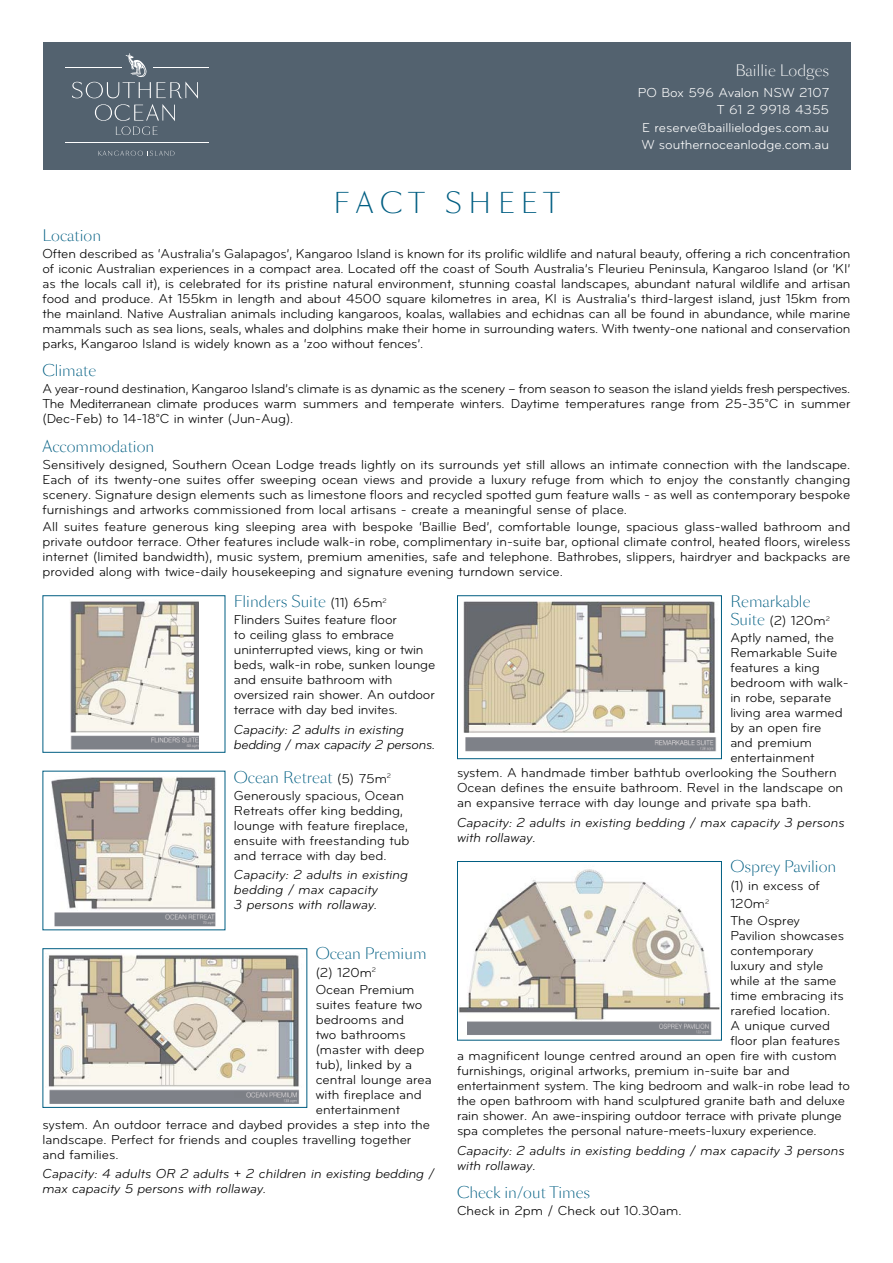
<style>
.page{position:relative;width:893px;height:1263px;background:#fff}
.page>*{position:absolute;margin:0;border:0;box-sizing:border-box;transform-origin:0 0}
.t1{font:300 27px "Sang Bleu BP Sans";letter-spacing:.25em;color:#005e82}
.t2{font:300 15px "Sang Bleu BP Sans";color:#005e82}
.t3{font:300 15px "Sang Bleu BP Sans";color:#fff}
.t4{font:13.5px/15px "Bryant";color:#000}
.t5{font:italic 13.5px/15px "Bryant Pro";color:#000}
.t6{font:13.5px/17.2px "Bryant";color:#fff;text-align:right}
.t7{font:italic 13.5px/15px "Bryant Pro";letter-spacing:-.025em;color:#000}
.s1{font-family:"Bryant";font-weight:400;font-size:13.5px;color:#000}
.s2{font-family:"Sang Bleu BP Sans";font-weight:300;font-size:15px;color:#005e82}
</style>
<div class="page">
<img style="left:51px;top:777px;width:165px;height:133px">
<img style="left:54px;top:912px;width:162px;height:15px">
<img style="left:459px;top:869px;width:261px;height:166px">
<div style="left:457px;top:861px;width:265px;height:179px;border:1px solid #005e82"></div>
<img style="left:468px;top:1021px;width:243px;height:14px">
<div style="left:43px;top:948px;width:264px;height:160px;background:linear-gradient(to right,#fff,#fff);border:1px solid #005e82"></div>
<img style="left:46px;top:954px;width:259px;height:133px">
<img style="left:46px;top:1090px;width:259px;height:13px">
<div style="left:457px;top:595px;width:265px;height:164px;background:#fff;border:1px solid #005e82"></div>
<img style="left:463px;top:602px;width:252px;height:131px">
<svg style="left:465px;top:737px;width:252px;height:15px;background:#8a8c93"></svg>
<div style="left:43px;top:595px;width:182px;height:158px;background:#fff;border:1px solid #005e82"></div>
<img style="left:70px;top:600px;width:129px;height:133px">
<svg style="left:70px;top:735px;width:129px;height:15px;background:#8e9096"></svg>
<div style="left:43px;top:43px;width:807px;height:127px;background:#53626f"></div>
<hr style="left:153px;top:68px;width:55px;height:1px;background:#fff">
<hr style="left:65px;top:68px;width:56px;height:1px;background:#fff">
<svg style="left:98px;top:151px;width:76px;height:5px"></svg>
<hr style="left:65px;top:143px;width:143px;height:1px;background:#fff">
<svg style="left:72px;top:53px;width:126px;height:82px"></svg>
<h1 class="t1" style="left:334px;top:183px;width:227px">FACT SHEET</h1>
<p class="t3" style="left:735px;top:59px;width:95px">Baillie Lodges</p>
<p class="t6" style="left:638px;top:84px;width:193px">PO Box 596 Avalon NSW 2107<br>T 61 2 9918 4355<br>E reserve@baillielodges.com.au<br>W southernoceanlodge.com.au</p>
<p class="t2" style="left:43px;top:225px;width:60px">Location</p>
<p class="t4" style="left:43px;top:246px;width:809px;text-align:justify">Often described as ‘Australia’s Galapagos’, Kangaroo Island is known for its prolific wildlife and natural beauty, offering a rich concentration of iconic Australian experiences in a compact area. Located off the coast of South Australia’s Fleurieu Peninsula, Kangaroo Island (or ‘KI’ as the locals call it), is celebrated for its pristine natural environment, stunning coastal landscapes, abundant natural wildlife and artisan food and produce. At 155km in length and about 4500 square kilometres in area, KI is Australia’s third-largest island, just 15km from the mainland. Native Australian animals including kangaroos, koalas, wallabies and echidnas can all be found in abundance, while marine mammals such as sea lions, seals, whales and dolphins make their home in surrounding waters. With twenty-one national and conservation parks, Kangaroo Island is widely known as a ‘zoo without fences’.</p>
<p class="t2" style="left:43px;top:360px;width:55px">Climate</p>
<p class="t4" style="left:43px;top:381px;width:809px;text-align:justify">A year-round destination, Kangaroo Island’s climate is as dynamic as the scenery – from season to season the island yields fresh perspectives.<br>The Mediterranean climate produces warm summers and temperate winters. Daytime temperatures range from 25-35°C in summer (Dec-Feb) to 14-18°C in winter (Jun-Aug).</p>
<p class="t2" style="left:43px;top:435px;width:113px">Accommodation</p>
<p class="t4" style="left:43px;top:457px;width:809px;text-align:justify">Sensitively designed, Southern Ocean Lodge treads lightly on its surrounds yet still allows an intimate connection with the landscape.<br>Each of its twenty-one suites offer sweeping ocean views and provide a luxury refuge from which to enjoy the constantly changing scenery. Signature design elements such as limestone floors and recycled spotted gum feature walls - as well as contemporary bespoke furnishings and artworks commissioned from local artisans - create a meaningful sense of place.</p>
<p class="t4" style="left:43px;top:519px;width:809px;text-align:justify">All suites feature generous king sleeping area with bespoke ‘Baillie Bed’, comfortable lounge, spacious glass-walled bathroom and private outdoor terrace. Other features include walk-in robe, complimentary in-suite bar, optional climate control, heated floors, wireless internet (limited bandwidth), music system, premium amenities, safe and telephone. Bathrobes, slippers, hairdryer and backpacks are provided along with twice-daily housekeeping and signature evening turndown service.</p>
<p class="t2" style="left:234px;top:591px;width:154px">Flinders Suite <span class="s1">(11) 65m</span><sup>2</sup></p>
<p class="t4" style="left:234px;top:612px;width:203px">Flinders Suites feature floor<br>to ceiling glass to embrace uninterrupted views, king or twin beds, walk-in robe, sunken lounge and ensuite bathroom with oversized rain shower. An outdoor terrace with day bed invites.</p>
<p class="t7" style="left:234px;top:722px;width:203px">Capacity: 2 adults in existing bedding / max capacity 2 persons.</p>
<p class="t2" style="left:234px;top:767px;width:159px">Ocean Retreat <span class="s1">(5) 75m</span><sup>2</sup></p>
<p class="t4" style="left:234px;top:788px;width:177px">Generously spacious, Ocean<br>Retreats offer king bedding, lounge with feature fireplace, ensuite with freestanding tub and terrace with day bed.</p>
<p class="t5" style="left:234px;top:867px;width:176px">Capacity: 2 adults in existing bedding / max capacity<br>3 persons with rollaway.</p>
<p class="t2" style="left:316px;top:943px;width:112px">Ocean Premium</p>
<p class="t4" style="left:316px;top:964px;width:100px;line-height:17.1px">(2) 120m<sup>2<br></sup>Ocean Premium</p>
<p class="t4" style="left:316px;top:997px;width:108px">suites feature two</p>
<p class="t4" style="left:316px;top:1012px;width:90px">bedrooms and</p>
<p class="t4" style="left:316px;top:1027px;width:92px">two bathrooms</p>
<p class="t4" style="left:316px;top:1042px;width:110px">(master with deep</p>
<p class="t4" style="left:316px;top:1057px;width:98px">tub), linked by a</p>
<p class="t4" style="left:316px;top:1072px;width:118px">central lounge area</p>
<p class="t4" style="left:316px;top:1087px;width:108px">with fireplace and</p>
<p class="t4" style="left:316px;top:1102px;width:86px">entertainment</p>
<p class="t4" style="left:43px;top:1117px;width:389px">system. An outdoor terrace and daybed provides a step into the</p>
<p class="t4" style="left:43px;top:1132px;width:370px">landscape. Perfect for friends and couples travelling together</p>
<p class="t4" style="left:43px;top:1147px;width:78px">and families.</p>
<p class="t5" style="left:43px;top:1166px;width:393px">Capacity: 4 adults OR 2 adults + 2 children in existing bedding / max capacity 5 persons with rollaway.</p>
<p class="t2" style="left:730px;top:591px;width:82px">Remarkable</p>
<p class="t4" style="left:730px;top:612px;width:105px;line-height:17.1px"><span class="s2">Suite</span> (2) 120m<sup>2<br></sup>Aptly named, the</p>
<p class="t4" style="left:730px;top:645px;width:108px">Remarkable Suite</p>
<p class="t4" style="left:730px;top:660px;width:91px">features a king</p>
<p class="t4" style="left:730px;top:675px;width:120px">bedroom with walk-</p>
<p class="t4" style="left:730px;top:690px;width:103px">in robe, separate</p>
<p class="t4" style="left:730px;top:705px;width:114px">living area warmed</p>
<p class="t4" style="left:730px;top:720px;width:93px">by an open fire</p>
<p class="t4" style="left:730px;top:735px;width:83px">and premium</p>
<p class="t4" style="left:730px;top:750px;width:86px">entertainment</p>
<p class="t4" style="left:457px;top:765px;width:381px">system. A handmade timber bathtub overlooking the Southern</p>
<p class="t4" style="left:457px;top:780px;width:388px">Ocean defines the ensuite bathroom. Revel in the landscape on</p>
<p class="t4" style="left:457px;top:795px;width:356px">an expansive terrace with day lounge and private spa bath.</p>
<p class="t5" style="left:457px;top:815px;width:389px">Capacity: 2 adults in existing bedding / max capacity 3 persons with rollaway.</p>
<p class="t2" style="left:730px;top:856px;width:108px">Osprey Pavilion</p>
<p class="t4" style="left:730px;top:877px;width:91px;line-height:17.5px">(1) in excess of<br>120m<sup>2<br></sup>The Osprey</p>
<p class="t4" style="left:730px;top:928px;width:115px">Pavilion showcases</p>
<p class="t4" style="left:730px;top:943px;width:85px">contemporary</p>
<p class="t4" style="left:730px;top:958px;width:95px">luxury and style</p>
<p class="t4" style="left:730px;top:973px;width:108px">while at the same</p>
<p class="t4" style="left:730px;top:988px;width:115px">time embracing its</p>
<p class="t4" style="left:730px;top:1003px;width:102px">rarefied location.</p>
<p class="t4" style="left:730px;top:1018px;width:101px">A unique curved</p>
<p class="t4" style="left:730px;top:1033px;width:111px">floor plan features</p>
<p class="t4" style="left:457px;top:1048px;width:381px">a magnificent lounge centred around an open fire with custom</p>
<p class="t4" style="left:457px;top:1063px;width:334px">furnishings, original artworks, premium in-suite bar and</p>
<p class="t4" style="left:457px;top:1078px;width:394px">entertainment system. The king bedroom and walk-in robe lead to</p>
<p class="t4" style="left:457px;top:1093px;width:389px">the open bathroom with hand sculptured granite bath and deluxe</p>
<p class="t4" style="left:457px;top:1108px;width:386px">rain shower. An awe-inspiring outdoor terrace with private plunge</p>
<p class="t4" style="left:457px;top:1123px;width:361px">spa completes the personal nature-meets-luxury experience.</p>
<p class="t5" style="left:457px;top:1143px;width:389px">Capacity: 2 adults in existing bedding / max capacity 3 persons with rollaway.</p>
<p class="t2" style="left:457px;top:1182px;width:135px">Check in/out Times</p>
<p class="t4" style="left:457px;top:1203px;width:226px">Check in 2pm / Check out 10.30am.</p>
</div>
